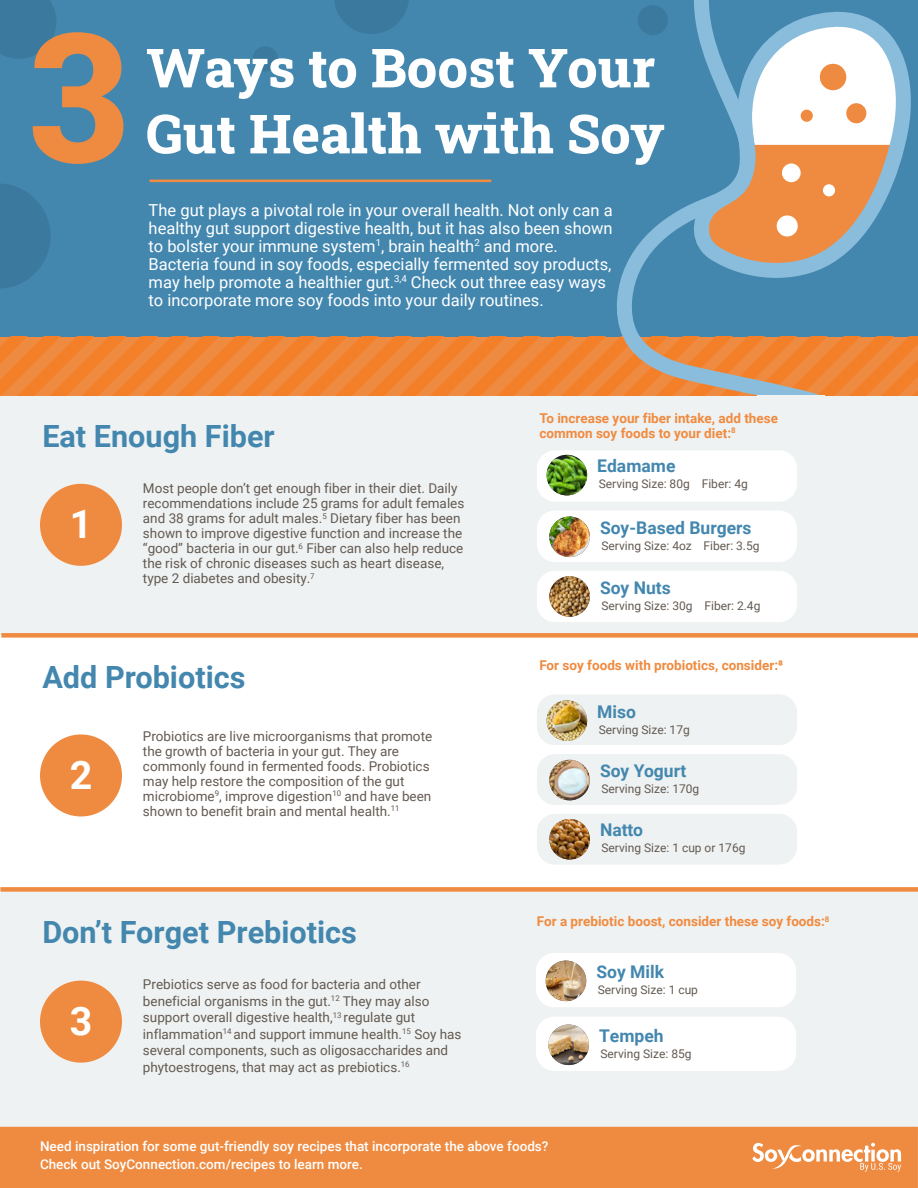
<style>
.page{position:relative;width:918px;height:1188px;background:#fff}
.page>*{position:absolute;margin:0;border:0;box-sizing:border-box;transform-origin:0 0}
.t1{font:800 180px "Roboto Slab";color:#ef8b40}
.t2{font:800 54px/66px "Roboto Slab";color:#fff}
.t3{font:700 39.3px "Roboto";color:#fff}
.t4{font:700 30.6px "Roboto";color:#4387af}
.t5{font:700 17.55px "Roboto";color:#4387af}
.t6{font:16.5px/18px "Roboto";color:#fff}
.t7{font:13.5px/15px "Roboto";color:#635a52}
.t8{font:700 13.5px/15px "Roboto";color:#ef8b40}
.t9{font:500 13.5px/18px "Roboto";color:#fff}
.t10{font:12px "Roboto";color:#635a52}
</style>
<div class="page">
<div style="left:0;top:382px;width:918px;height:253px;background:#eff2f2"></div>
<div style="left:0;top:888px;width:918px;height:248px;background:#eff2f2"></div>
<div style="left:0;top:0;width:918px;height:336px;background:#4387af"></div>
<div style="left:40px;top:484px;width:82px;height:82px;background:#ef8b40;border-radius:50%"></div>
<div style="left:40px;top:734px;width:82px;height:82px;background:#ef8b40;border-radius:50%"></div>
<div style="left:40px;top:981px;width:82px;height:82px;background:#ef8b40;border-radius:50%"></div>
<div style="left:1px;top:633px;width:917px;height:5px;background:#ef8b40"></div>
<div style="left:0;top:887px;width:918px;height:5px;background:#ef8b40"></div>
<svg style="left:0;top:0;width:56px;height:59px;background:#3c7a9f"></svg>
<div style="left:253px;top:46px;width:25px;height:26px;background:#3c799e;border-radius:50%"></div>
<svg style="left:0;top:184px;width:50px;height:104px"></svg>
<svg style="left:334px;top:0;width:75px;height:34px"></svg>
<hr style="left:150px;top:180px;width:341px;height:2px;background:#ef8b40">
<svg style="left:835px;top:11px;width:76px;height:250px"></svg>
<div style="left:537px;top:450px;width:260px;height:52px;background:#fff;border-radius:18px"></div>
<div style="left:537px;top:511px;width:260px;height:51px;background:#fff;border-radius:18px"></div>
<div style="left:537px;top:571px;width:260px;height:51px;background:#fff;border-radius:18px"></div>
<div style="left:537px;top:694px;width:260px;height:51px;background:#eff2f2;border-radius:18px"></div>
<div style="left:537px;top:754px;width:260px;height:51px;background:#eff2f2;border-radius:18px"></div>
<div style="left:537px;top:814px;width:260px;height:51px;background:#eff2f2;border-radius:18px"></div>
<svg style="left:549px;top:819px;width:41px;height:41px"></svg>
<div style="left:536px;top:953px;width:260px;height:54px;background:#fff;border-radius:18px"></div>
<div style="left:536px;top:1017px;width:260px;height:54px;background:#fff;border-radius:18px"></div>
<svg style="left:0;top:336px;width:918px;height:59px;background:#f08434"></svg>
<svg style="left:607px;top:0;width:228px;height:396px"></svg>
<div style="left:757px;top:395px;width:68px;height:19px;background:#eff2f2"></div>
<div style="left:0;top:1127px;width:918px;height:61px;background:#ef8b40"></div>
<svg style="left:752px;top:1140px;width:149px;height:32px"></svg>
<img style="left:547px;top:455px;width:40px;height:40px;border-radius:20px">
<img style="left:549px;top:517px;width:41px;height:40px;border-radius:20px">
<img style="left:549px;top:576px;width:41px;height:41px;border-radius:20px">
<img style="left:547px;top:700px;width:40px;height:41px;border-radius:20px">
<img style="left:549px;top:760px;width:41px;height:40px;border-radius:20px">
<img style="left:549px;top:819px;width:41px;height:40px;border-radius:20px">
<img style="left:546px;top:961px;width:40px;height:40px;border-radius:20px">
<img style="left:548px;top:1025px;width:41px;height:40px;border-radius:20px">
<h1 class="t1" style="left:28px;top:-27px;width:99px">3</h1>
<h2 class="t2" style="left:146px;top:33px;width:520px">Ways to Boost Your<br>Gut Health with Soy</h2>
<p class="t6" style="left:149px;top:200px;width:466px">The gut plays a pivotal role in your overall health. Not only can a healthy gut support digestive health, but it has also been shown to bolster your immune system<sup>1</sup>, brain health<sup>2</sup> and more.<br>Bacteria found in soy foods, especially fermented soy products, may help promote a healthier gut.<sup>3,4</sup> Check out three easy ways to incorporate more soy foods into your daily routines.</p>
<h3 class="t4" style="left:42px;top:414px;width:234px">Eat Enough Fiber</h3>
<p class="t7" style="left:143px;top:481px;width:323px">Most people don’t get enough fiber in their diet. Daily recommendations include 25 grams for adult females and 38 grams for adult males.<sup>5</sup> Dietary fiber has been shown to improve digestive function and increase the “good” bacteria in our gut.<sup>6</sup> Fiber can also help reduce the risk of chronic diseases such as heart disease, type 2 diabetes and obesity.<sup>7</sup></p>
<h3 class="t3" style="left:70px;top:496px;width:24px">1</h3>
<h3 class="t4" style="left:42px;top:656px;width:205px">Add Probiotics</h3>
<h3 class="t3" style="left:70px;top:747px;width:24px">2</h3>
<p class="t7" style="left:143px;top:728px;width:291px">Probiotics are live microorganisms that promote the growth of bacteria in your gut. They are commonly found in fermented foods. Probiotics may help restore the composition of the gut microbiome<sup>9</sup>, improve digestion<sup>10</sup> and have been shown to benefit brain and mental health.<sup>11</sup></p>
<h3 class="t4" style="left:42px;top:911px;width:316px">Don’t Forget Prebiotics</h3>
<p class="t7" style="left:143px;top:976px;width:320px;line-height:16.5px">Prebiotics serve as food for bacteria and other beneficial organisms in the gut.<sup>12</sup> They may also support overall digestive health,<sup>13</sup> regulate gut inflammation<sup>14</sup> and support immune health.<sup>15</sup> Soy has several components, such as oligosaccharides and phytoestrogens, that may act as prebiotics.<sup>16</sup></p>
<h3 class="t3" style="left:70px;top:993px;width:24px">3</h3>
<p class="t8" style="left:539px;top:410px;width:240px">To increase your fiber intake, add these common soy foods to your diet:<sup>8</sup></p>
<p class="t5" style="left:597px;top:454px;width:80px">Edamame</p>
<p class="t10" style="left:599px;top:476px;width:151px">Serving Size: 80g Fiber: 4g</p>
<p class="t5" style="left:600px;top:515px;width:153px">Soy-Based Burgers</p>
<p class="t10" style="left:601px;top:537px;width:160px">Serving Size: 4oz Fiber: 3.5g</p>
<p class="t5" style="left:600px;top:575px;width:72px">Soy Nuts</p>
<p class="t10" style="left:601px;top:597px;width:161px">Serving Size: 30g Fiber: 2.4g</p>
<p class="t8" style="left:539px;top:657px;width:245px">For soy foods with probiotics, consider:8</p>
<p class="t5" style="left:597px;top:699px;width:40px">Miso</p>
<p class="t10" style="left:599px;top:721px;width:93px">Serving Size: 17g</p>
<p class="t5" style="left:600px;top:759px;width:88px">Soy Yogurt</p>
<p class="t10" style="left:601px;top:780px;width:99px">Serving Size: 170g</p>
<p class="t5" style="left:600px;top:818px;width:45px">Natto</p>
<p class="t10" style="left:601px;top:840px;width:146px">Serving Size: 1 cup or 176g</p>
<p class="t8" style="left:537px;top:913px;width:294px">For a prebiotic boost, consider these soy foods:<sup>8</sup></p>
<p class="t5" style="left:596px;top:959px;width:69px">Soy Milk</p>
<p class="t10" style="left:598px;top:981px;width:102px">Serving Size: 1 cup</p>
<p class="t5" style="left:599px;top:1023px;width:66px">Tempeh</p>
<p class="t10" style="left:600px;top:1045px;width:93px">Serving Size: 85g</p>
<p class="t9" style="left:40px;top:1137px;width:510px">Need inspiration for some gut-friendly soy recipes that incorporate the above foods?<br>Check out SoyConnection.com/recipes to learn more.</p>
</div>
